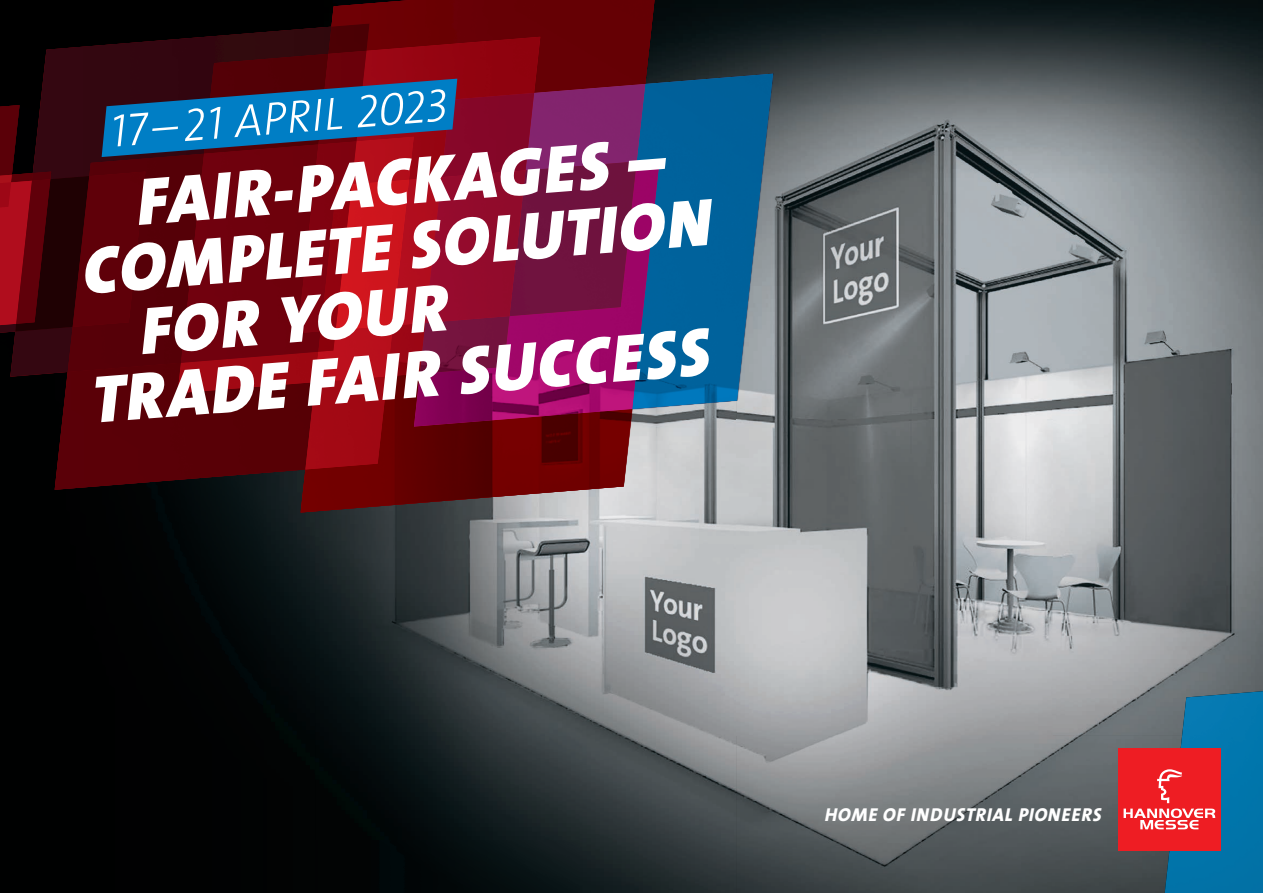
<style>
.page{position:relative;width:1263px;height:893px;background:#fff}
.page>*{position:absolute;margin:0;border:0;box-sizing:border-box;transform-origin:0 0}
.t1{font:67.5px "The Sans LP9 Black IT";color:#fff}
.t2{font:46.5px "The Sans LP3 Lig IT";color:#fff}
.t3{font:18.75px "The Sans LP8 Ex Bld IT";letter-spacing:.04em;color:#fff}
</style>
<div class="page">
<img style="left:773px;top:0;width:490px;height:104px">
<img style="left:737px;top:104px;width:526px;height:631px">
<div style="left:0;top:512px;width:52px;height:381px;background:#000101"></div>
<div style="left:52px;top:512px;width:52px;height:381px;background:#000101"></div>
<img style="left:579px;top:512px;width:158px;height:381px">
<img style="left:263px;top:512px;width:52px;height:381px">
<div style="left:104px;top:512px;width:159px;height:381px;background:#010203"></div>
<img style="left:315px;top:512px;width:264px;height:381px">
<img style="left:736px;top:735px;width:429px;height:158px">
<svg style="left:0;top:0;width:773px;height:512px;background:#5c6163"></svg>
<img style="left:654px;top:0;width:17px;height:74px">
<img style="left:301px;top:490px;width:331px;height:22px">
<img style="left:654px;top:74px;width:119px;height:335px">
<img style="left:654px;top:160px;width:6px;height:267px">
<svg style="left:0;top:0;width:654px;height:490px;background:#620e25"></svg>
<img style="left:1165px;top:691px;width:98px;height:202px">
<div style="left:1118px;top:748px;width:102px;height:102px;background:#ee1d23"></div>
<svg style="left:1123px;top:769px;width:92px;height:60px"></svg>
<p class="t2" style="left:108px;top:100px;width:340px;rotate:-4deg">17–21 APRIL 2023</p>
<p class="t1" style="left:133px;top:159px;width:531px;rotate:-5deg">FAIR-PACKAGES –</p>
<p class="t1" style="left:78px;top:229px;width:632px;rotate:-5deg">COMPLETE SOLUTION</p>
<p class="t1" style="left:136px;top:288px;width:310px;rotate:-5deg">FOR YOUR</p>
<p class="t1" style="left:88px;top:358px;width:621px;rotate:-5deg">TRADE FAIR SUCCESS</p>
<p class="t3" style="left:825px;top:803px;width:278px">HOME OF INDUSTRIAL PIONEERS</p>
</div>
